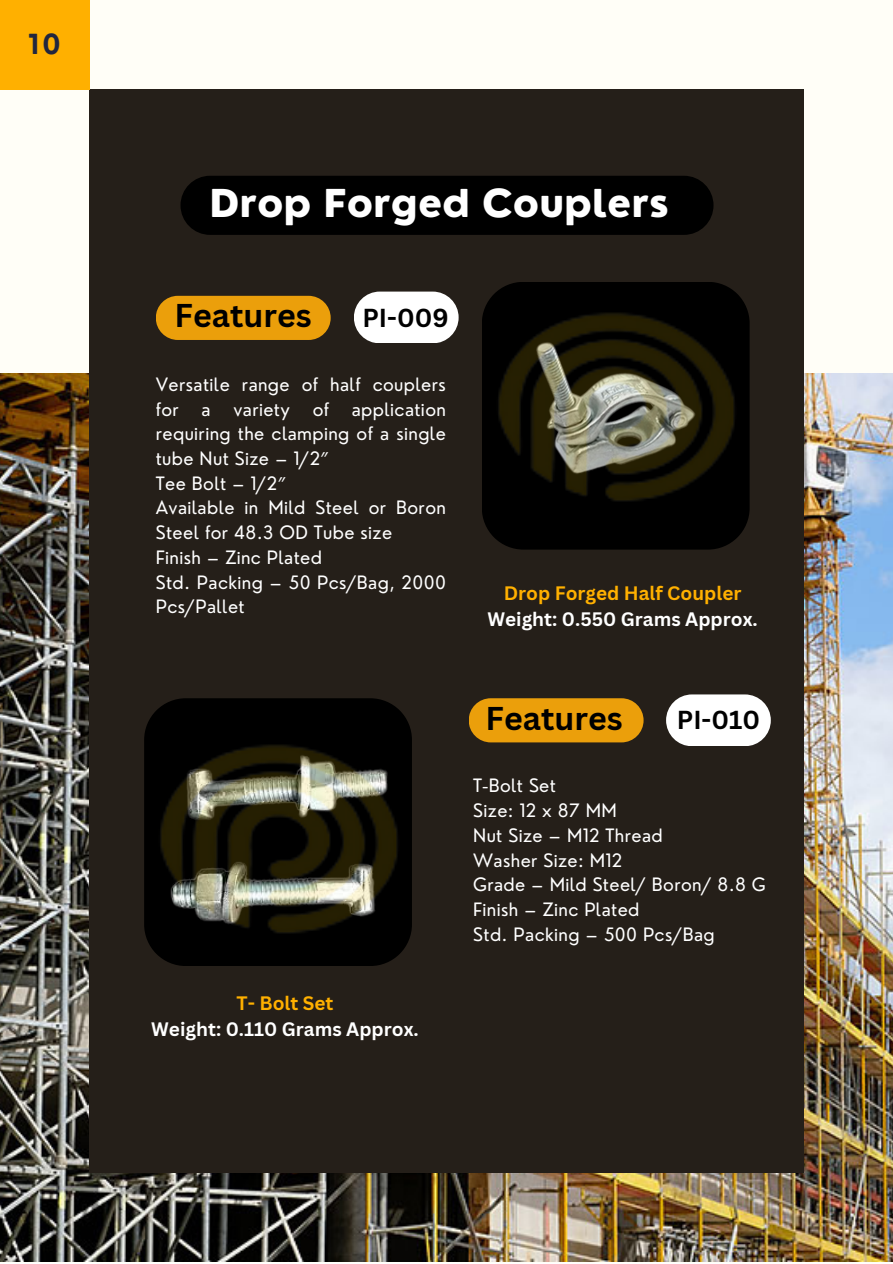
<style>
.page{position:relative;width:893px;height:1264px;background:#fff}
.page>*{position:absolute;margin:0;border:0;box-sizing:border-box;transform-origin:0 0}
.t1{font:800 37.5px "Nourd";color:#fff}
.t2{font:700 32.1px "Canva Sans";color:#000}
.t3{font:700 27px "Nourd";color:#22263e}
.t4{font:700 25.35px "Canva Sans";color:#000}
.t5{font:700 18.9px "Canva Sans";color:#fff}
.t6{font:700 18.9px "Canva Sans";color:#ffb000}
.t7{font:18px/24.8px "Nourd";letter-spacing:.02em;color:#fff}
.s1{font-family:"Noto Sans"}
</style>
<div class="page">
<div style="left:0;top:0;width:892px;height:1262px;background:#fffef7"></div>
<img style="left:0;top:373px;width:892px;height:888px">
<div style="left:89px;top:89px;width:714px;height:1084px;background:#251f19"></div>
<div style="left:0;top:0;width:89px;height:89px;background:#ffb000"></div>
<svg style="left:483px;top:282px;width:266px;height:267px;background:#030202"></svg>
<svg style="left:144px;top:698px;width:268px;height:253px;background:#050403"></svg>
<div style="left:180px;top:176px;width:533px;height:59px;background:#000;border-radius:30px"></div>
<div style="left:468px;top:698px;width:175px;height:44px;background:#eb9f0b;border-radius:22px"></div>
<div style="left:156px;top:296px;width:174px;height:44px;background:#eb9f0b;border-radius:22px"></div>
<div style="left:354px;top:291px;width:104px;height:52px;background:#fff;border-radius:26px"></div>
<div style="left:666px;top:694px;width:104px;height:52px;background:#fff;border-radius:26px"></div>
<div style="left:154px;top:720px;width:252px;height:246px;background:#000"></div>
<img style="left:482px;top:303px;width:268px;height:213px">
<img style="left:144px;top:734px;width:268px;height:214px">
<p class="t3" style="left:28px;top:27px;width:34px">10</p>
<p class="t1" style="left:209px;top:179px;width:461px">Drop Forged Couplers</p>
<p class="t2" style="left:175px;top:292px;width:139px">Features</p>
<p class="t4" style="left:362px;top:300px;width:88px">PI-009</p>
<p class="t7" style="left:156px;top:371px;width:291px">Versatile range of half couplers for</p>
<p class="t7" style="left:202px;top:396px;width:11px">a</p>
<p class="t7" style="left:233px;top:396px;width:58px">variety</p>
<p class="t7" style="left:312px;top:396px;width:18px">of</p>
<p class="t7" style="left:156px;top:396px;width:291px;text-align:justify;text-indent:196px">application requiring the clamping of a single tube Nut Size – 1/2<span class="s1">″</span></p>
<p class="t7" style="left:156px;top:470px;width:131px">Tee Bolt – 1/2<span class="s1">″</span></p>
<p class="t7" style="left:156px;top:495px;width:291px">Available in Mild Steel or Boron<br>Steel for 48.3 OD Tube size</p>
<p class="t7" style="left:156px;top:545px;width:168px">Finish – Zinc Plated</p>
<p class="t7" style="left:156px;top:569px;width:291px">Std. Packing – 50 Pcs/Bag, 2000<br>Pcs/Pallet</p>
<p class="t6" style="left:503px;top:580px;width:239px">Drop Forged Half Coupler</p>
<p class="t5" style="left:487px;top:605px;width:272px">Weight: 0.550 Grams Approx.</p>
<p class="t6" style="left:236px;top:989px;width:98px">T- Bolt Set</p>
<p class="t5" style="left:151px;top:1015px;width:269px">Weight: 0.110 Grams Approx.</p>
<p class="t2" style="left:485px;top:695px;width:139px">Features</p>
<p class="t4" style="left:676px;top:702px;width:85px">PI-010</p>
<p class="t7" style="left:473px;top:773px;width:84px">T-Bolt Set</p>
<p class="t7" style="left:473px;top:798px;width:145px">Size: 12 x 87 MM</p>
<p class="t7" style="left:473px;top:822px;width:191px">Nut Size – M12 Thread</p>
<p class="t7" style="left:473px;top:847px;width:151px">Washer Size: M12</p>
<p class="t7" style="left:473px;top:872px;width:294px">Grade – Mild Steel/ Boron/ 8.8 G</p>
<p class="t7" style="left:473px;top:896px;width:168px">Finish – Zinc Plated</p>
<p class="t7" style="left:473px;top:921px;width:243px">Std. Packing – 500 Pcs/Bag</p>
</div>
